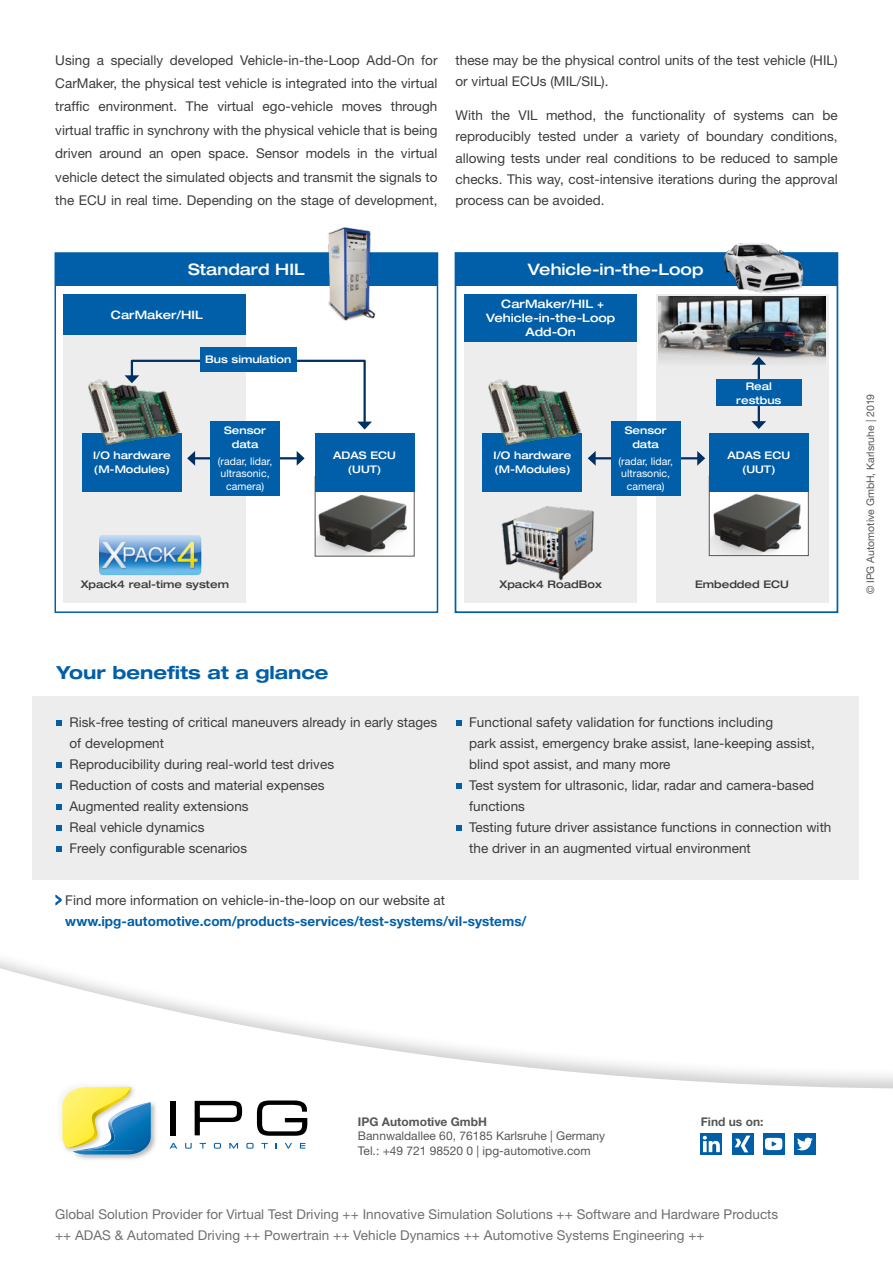
<style>
.page{position:relative;width:893px;height:1263px;background:#fff}
.page>*{position:absolute;margin:0;border:0;box-sizing:border-box;transform-origin:0 0}
.t1{font:700 expanded 18px "Helvetica Neue LT Pro";color:#005fa8}
.t2{font:500 expanded 15.9px "Helvetica Neue LT Pro";color:#fff}
.t3{font:13.5px/21px "Helvetica Neue LT";letter-spacing:.005em;color:#3c3c3b}
.t4{font:13.5px/21px "Helvetica Neue LT";letter-spacing:.005em;color:#706f6f}
.t5{font:700 13.5px "Helvetica Neue LT";letter-spacing:.005em;color:#005fa8}
.t6{font:12px/14.4px "Helvetica Neue LT";color:#575756}
.t7{font:700 12px "Helvetica Neue LT";color:#575756}
.t8{font:500 expanded 11.7px/14px "Helvetica Neue LT Pro";color:#fff;text-align:center}
.t9{font:500 expanded 10.5px/14px "Helvetica Neue LT Pro";color:#fff;text-align:center}
.t10{font:10.5px/12.6px "Helvetica Neue LT";letter-spacing:.005em;color:#fff;text-align:center}
.t11{font:500 expanded 10.5px "Helvetica Neue LT Pro";color:#3c3c3b}
.t12{font:10.5px "Helvetica Neue LT";color:#575756}
</style>
<div class="page">
<svg style="left:0;top:959px;width:893px;height:196px"></svg>
<div style="left:171px;top:1101px;width:5px;height:34px;background:#000"></div>
<svg style="left:195px;top:1101px;width:47px;height:34px"></svg>
<svg style="left:257px;top:1100px;width:50px;height:36px"></svg>
<svg style="left:170px;top:1143px;width:7px;height:5px"></svg>
<svg style="left:185px;top:1143px;width:7px;height:5px"></svg>
<svg style="left:200px;top:1143px;width:6px;height:5px"></svg>
<svg style="left:214px;top:1143px;width:7px;height:5px"></svg>
<svg style="left:229px;top:1143px;width:9px;height:5px"></svg>
<svg style="left:246px;top:1143px;width:8px;height:5px"></svg>
<svg style="left:261px;top:1143px;width:7px;height:5px"></svg>
<svg style="left:285px;top:1143px;width:7px;height:5px"></svg>
<svg style="left:300px;top:1143px;width:5px;height:5px"></svg>
<img style="left:75px;top:1099px;width:84px;height:61px">
<img style="left:55px;top:1080px;width:78px;height:70px">
<img style="left:61px;top:1083px;width:72px;height:67px">
<svg style="left:62px;top:1087px;width:89px;height:67px"></svg>
<svg style="left:55px;top:894px;width:7px;height:12px"></svg>
<div style="left:33px;top:697px;width:826px;height:183px;background:#ededed"></div>
<svg style="left:56px;top:720px;width:6px;height:6px"></svg>
<svg style="left:56px;top:762px;width:6px;height:6px"></svg>
<svg style="left:56px;top:783px;width:6px;height:6px"></svg>
<svg style="left:56px;top:804px;width:6px;height:6px"></svg>
<svg style="left:56px;top:825px;width:6px;height:6px"></svg>
<svg style="left:56px;top:846px;width:6px;height:6px"></svg>
<svg style="left:456px;top:720px;width:6px;height:6px"></svg>
<svg style="left:456px;top:783px;width:6px;height:6px"></svg>
<svg style="left:456px;top:825px;width:6px;height:6px"></svg>
<svg style="left:701px;top:1133px;width:21px;height:21px"></svg>
<svg style="left:703px;top:1136px;width:17px;height:16px"></svg>
<div style="left:732px;top:1133px;width:21px;height:21px;background:#005fa8"></div>
<svg style="left:735px;top:1135px;width:15px;height:17px"></svg>
<svg style="left:763px;top:1133px;width:21px;height:21px"></svg>
<svg style="left:765px;top:1138px;width:17px;height:12px"></svg>
<div style="left:794px;top:1133px;width:21px;height:21px;background:#005fa8"></div>
<svg style="left:797px;top:1137px;width:16px;height:13px"></svg>
<div style="left:55px;top:252px;width:383px;height:361px;border:2px solid #005fa8"></div>
<div style="left:455px;top:252px;width:383px;height:361px;background:#fff;border:2px solid #005fa8"></div>
<div style="left:55px;top:253px;width:382px;height:33px;background:#005fa8"></div>
<div style="left:455px;top:253px;width:382px;height:33px;background:#005fa8"></div>
<div style="left:656px;top:294px;width:172px;height:309px;background:#ededed"></div>
<img style="left:659px;top:297px;width:166px;height:78px">
<img style="left:324px;top:227px;width:52px;height:94px">
<div style="left:464px;top:314px;width:173px;height:289px;background:#ededed"></div>
<div style="left:464px;top:294px;width:173px;height:48px;background:#005fa8"></div>
<div style="left:64px;top:314px;width:182px;height:289px;background:#ededed"></div>
<div style="left:64px;top:294px;width:182px;height:40px;background:#005fa8"></div>
<div style="left:82px;top:433px;width:100px;height:58px;background:#005fa8"></div>
<img style="left:88px;top:375px;width:93px;height:70px">
<hr style="left:594px;top:457px;width:105px;height:2px;background:#003063">
<svg style="left:588px;top:451px;width:8px;height:15px"></svg>
<svg style="left:697px;top:451px;width:8px;height:15px"></svg>
<div style="left:611px;top:421px;width:69px;height:74px;background:#005fa8"></div>
<hr style="left:193px;top:457px;width:105px;height:2px;background:#003063">
<svg style="left:187px;top:451px;width:8px;height:15px"></svg>
<svg style="left:297px;top:451px;width:8px;height:15px"></svg>
<div style="left:211px;top:421px;width:69px;height:74px;background:#005fa8"></div>
<hr style="left:758px;top:363px;width:2px;height:60px;background:#003063">
<svg style="left:751px;top:421px;width:15px;height:8px"></svg>
<svg style="left:751px;top:357px;width:15px;height:8px"></svg>
<div style="left:716px;top:380px;width:85px;height:26px;background:#005fa8"></div>
<img style="left:99px;top:535px;width:102px;height:40px">
<img style="left:317px;top:491px;width:96px;height:63px">
<div style="left:315px;top:476px;width:100px;height:80px;border:1px solid #575756"></div>
<div style="left:315px;top:433px;width:100px;height:58px;background:#005fa8"></div>
<svg style="left:125px;top:359px;width:247px;height:70px"></svg>
<div style="left:200px;top:347px;width:97px;height:25px;background:#005fa8"></div>
<img style="left:488px;top:491px;width:106px;height:90px">
<div style="left:482px;top:433px;width:100px;height:58px;background:#005fa8"></div>
<img style="left:488px;top:379px;width:93px;height:66px">
<img style="left:716px;top:243px;width:101px;height:65px">
<img style="left:711px;top:491px;width:96px;height:63px">
<div style="left:709px;top:476px;width:100px;height:80px;border:1px solid #575756"></div>
<div style="left:709px;top:433px;width:100px;height:58px;background:#005fa8"></div>
<p class="t3" style="left:55px;top:48px;width:384px;line-height:23.4px;text-align:justify">Using a specially developed Vehicle-in-the-Loop Add-On for CarMaker, the physical test vehicle is integrated into the virtual traffic environment. The virtual ego-vehicle moves through virtual traffic in synchrony with the physical vehicle that is being driven around an open space. Sensor models in the virtual vehicle detect the simulated objects and transmit the signals to the ECU in real time. Depending on the stage of development,</p>
<p class="t3" style="left:455px;top:49px;width:384px">these may be the physical control units of the test vehicle (HIL) or virtual ECUs (MIL/SIL).</p>
<p class="t3" style="left:455px;top:104px;width:384px;text-align:justify">With the VIL method, the functionality of systems can be reproducibly tested under a variety of boundary conditions, allowing tests under real conditions to be reduced to sample checks. This way, cost-intensive iterations during the approval process can be avoided.</p>
<p class="t2" style="left:188px;top:259px;width:118px">Standard HIL</p>
<p class="t2" style="left:528px;top:259px;width:177px">Vehicle-in-the-Loop</p>
<p class="t8" style="left:486px;top:297px;width:131px">CarMaker/HIL +<br>Vehicle-in-the-Loop<br>Add-On</p>
<p class="t8" style="left:111px;top:307px;width:93px">CarMaker/HIL</p>
<p class="t9" style="left:205px;top:352px;width:88px">Bus simulation</p>
<p class="t9" style="left:736px;top:379px;width:47px">Real restbus</p>
<p class="t9" style="left:93px;top:448px;width:79px;text-align:left">I/O hardware (M-Modules)</p>
<p class="t9" style="left:224px;top:423px;width:43px">Sensor data</p>
<p class="t10" style="left:218px;top:455px;width:56px">(radar, lidar, ultrasonic, camera)</p>
<p class="t9" style="left:333px;top:448px;width:64px">ADAS ECU (UUT)</p>
<p class="t9" style="left:625px;top:423px;width:43px">Sensor data</p>
<p class="t10" style="left:618px;top:455px;width:56px">(radar, lidar, ultrasonic, camera)</p>
<p class="t9" style="left:494px;top:448px;width:79px;text-align:left">I/O hardware (M-Modules)</p>
<p class="t9" style="left:727px;top:448px;width:64px">ADAS ECU (UUT)</p>
<p class="t11" style="left:81px;top:577px;width:150px">Xpack4 real-time system</p>
<p class="t11" style="left:500px;top:577px;width:104px">Xpack4 RoadBox</p>
<p class="t11" style="left:695px;top:577px;width:95px">Embedded ECU</p>
<p class="t12" style="left:864px;top:594px;width:202px;rotate:-90deg">© IPG Automotive GmbH, Karlsruhe | 2019</p>
<h1 class="t1" style="left:56px;top:661px;width:273px">Your benefits at a glance</h1>
<p class="t3" style="left:70px;top:711px;width:369px">Risk-free testing of critical maneuvers already in early stages of development<br>Reproducibility during real-world test drives<br>Reduction of costs and material expenses<br>Augmented reality extensions<br>Real vehicle dynamics<br>Freely configurable scenarios</p>
<p class="t3" style="left:469px;top:711px;width:364px">Functional safety validation for functions including<br>park assist, emergency brake assist, lane-keeping assist, blind spot assist, and many more<br>Test system for ultrasonic, lidar, radar and camera-based functions<br>Testing future driver assistance functions in connection with the driver in an augmented virtual environment</p>
<p class="t3" style="left:65px;top:890px;width:381px">Find more information on vehicle-in-the-loop on our website at</p>
<p class="t5" style="left:65px;top:913px;width:463px">www.ipg-automotive.com/products-services/test-systems/vil-systems/</p>
<p class="t7" style="left:358px;top:1114px;width:131px">IPG Automotive GmbH</p>
<p class="t6" style="left:358px;top:1128px;width:249px">Bannwaldallee 60, 76185 Karlsruhe | Germany<br>Tel.: +49 721 98520 0 | ipg-automotive.com</p>
<p class="t7" style="left:701px;top:1114px;width:64px">Find us on:</p>
<p class="t4" style="left:55px;top:1203px;width:725px">Global Solution Provider for Virtual Test Driving ++ Innovative Simulation Solutions ++ Software and Hardware Products ++ ADAS &amp; Automated Driving ++ Powertrain ++ Vehicle Dynamics ++ Automotive Systems Engineering ++</p>
</div>
